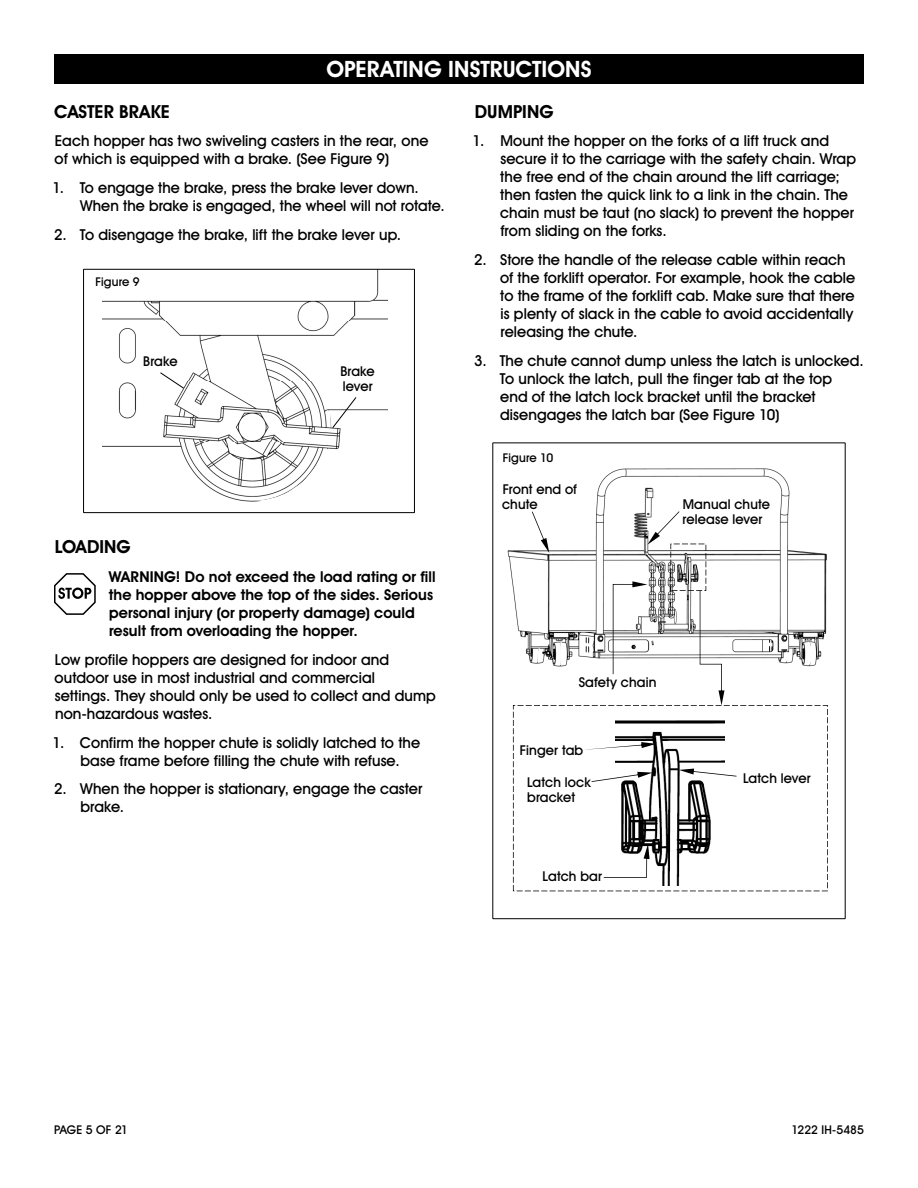
<style>
.page{position:relative;width:918px;height:1188px;background:#fff}
.page>*{position:absolute;margin:0;border:0;box-sizing:border-box;transform-origin:0 0}
.t1{font:700 22.5px "Uline Two Knine";letter-spacing:.005em;color:#fff}
.t2{font:700 18px "Uline Two Knine";letter-spacing:.005em;color:#000}
.t3{font:15px/18px "Uline Two Knine";letter-spacing:.005em;color:#000}
.t4{font:700 15px/18px "Uline Two Knine";letter-spacing:.005em;color:#000}
.t5{font:13.5px/15px "Uline Two Knine";letter-spacing:.01em;color:#000}
.t6{font:12px "Uline Two Knine";color:#000}
</style>
<div class="page">
<svg style="left:54px;top:573px;width:42px;height:42px"></svg>
<div style="left:54px;top:54px;width:810px;height:30px;background:#000"></div>
<img style="left:508px;top:468px;width:319px;height:198px">
<svg style="left:532px;top:512px;width:17px;height:41px"></svg>
<svg style="left:613px;top:511px;width:112px;height:194px"></svg>
<svg style="left:513px;top:705px;width:315px;height:186px"></svg>
<img style="left:616px;top:711px;width:109px;height:174px">
<svg style="left:592px;top:772px;width:61px;height:10px"></svg>
<svg style="left:583px;top:742px;width:73px;height:8px"></svg>
<svg style="left:604px;top:844px;width:46px;height:34px"></svg>
<svg style="left:679px;top:769px;width:58px;height:8px"></svg>
<svg style="left:537px;top:648px;width:3px;height:14px"></svg>
<svg style="left:560px;top:642px;width:4px;height:23px"></svg>
<svg style="left:785px;top:652px;width:4px;height:10px"></svg>
<svg style="left:808px;top:642px;width:4px;height:23px"></svg>
<img style="left:102px;top:271px;width:285px;height:231px">
<svg style="left:254px;top:449px;width:77px;height:53px"></svg>
<div style="left:83px;top:269px;width:332px;height:244px;border:1px solid #000"></div>
<svg style="left:160px;top:372px;width:24px;height:17px"></svg>
<svg style="left:327px;top:397px;width:30px;height:32px"></svg>
<h1 class="t1" style="left:326px;top:56px;width:267px">OPERATING INSTRUCTIONS</h1>
<p class="t2" style="left:54px;top:100px;width:117px">CASTER BRAKE</p>
<p class="t3" style="left:55px;top:132px;width:375px">Each hopper has two swiveling casters in the rear, one of which is equipped with a brake. (See Figure 9)</p>
<p class="t3" style="left:80px;top:179px;width:366px;text-indent:-28px">1. To engage the brake, press the brake lever down.<br>When the brake is engaged, the wheel will not rotate.</p>
<p class="t3" style="left:54px;top:225px;width:349px">2. To disengage the brake, lift the brake lever up.</p>
<p class="t6" style="left:96px;top:274px;width:46px">Figure 9</p>
<p class="t5" style="left:143px;top:353px;width:36px">Brake</p>
<p class="t5" style="left:340px;top:363px;width:36px">Brake lever</p>
<p class="t2" style="left:55px;top:536px;width:78px">LOADING</p>
<p class="t4" style="left:109px;top:568px;width:328px">WARNING! Do not exceed the load rating or fill the hopper above the top of the sides. Serious personal injury (or property damage) could result from overloading the hopper.</p>
<p class="t3" style="left:55px;top:650px;width:383px">Low profile hoppers are designed for indoor and outdoor use in most industrial and commercial<br>settings. They should only be used to collect and dump non-hazardous wastes.</p>
<p class="t3" style="left:53px;top:733px;width:369px;text-align:center">1. Confirm the hopper chute is solidly latched to the base frame before filling the chute with refuse.</p>
<p class="t3" style="left:81px;top:780px;width:343px;text-indent:-26px">2. When the hopper is stationary, engage the caster brake.</p>
<p class="t2" style="left:475px;top:100px;width:80px">DUMPING</p>
<p class="t3" style="left:500px;top:132px;width:357px;text-indent:-28px">1. Mount the hopper on the forks of a lift truck and secure it to the carriage with the safety chain. Wrap the free end of the chain around the lift carriage; then fasten the quick link to a link in the chain. The chain must be taut (no slack) to prevent the hopper from sliding on the forks.</p>
<p class="t3" style="left:500px;top:251px;width:357px;text-indent:-26px">2. Store the handle of the release cable within reach of the forklift operator. For example, hook the cable to the frame of the forklift cab. Make sure that there is plenty of slack in the cable to avoid accidentally releasing the chute.</p>
<p class="t3" style="left:500px;top:351px;width:365px;text-indent:-26px">3. The chute cannot dump unless the latch is unlocked.<br>To unlock the latch, pull the finger tab at the top<br>end of the latch lock bracket until the bracket disengages the latch bar (See Figure 10)</p>
<p class="t6" style="left:503px;top:450px;width:52px">Figure 10</p>
<p class="t5" style="left:502px;top:481px;width:76px">Front end of chute</p>
<p class="t5" style="left:683px;top:497px;width:89px">Manual chute release lever</p>
<p class="t5" style="left:579px;top:674px;width:79px">Safety chain</p>
<p class="t5" style="left:520px;top:743px;width:65px">Finger tab</p>
<p class="t5" style="left:527px;top:775px;width:65px">Latch lock bracket</p>
<p class="t5" style="left:543px;top:868px;width:61px">Latch bar</p>
<p class="t5" style="left:743px;top:771px;width:69px">Latch lever</p>
<p class="t6" style="left:54px;top:1122px;width:76px">PAGE 5 OF 21</p>
<p class="t6" style="left:792px;top:1122px;width:74px">1222 IH-5485</p>
</div>
